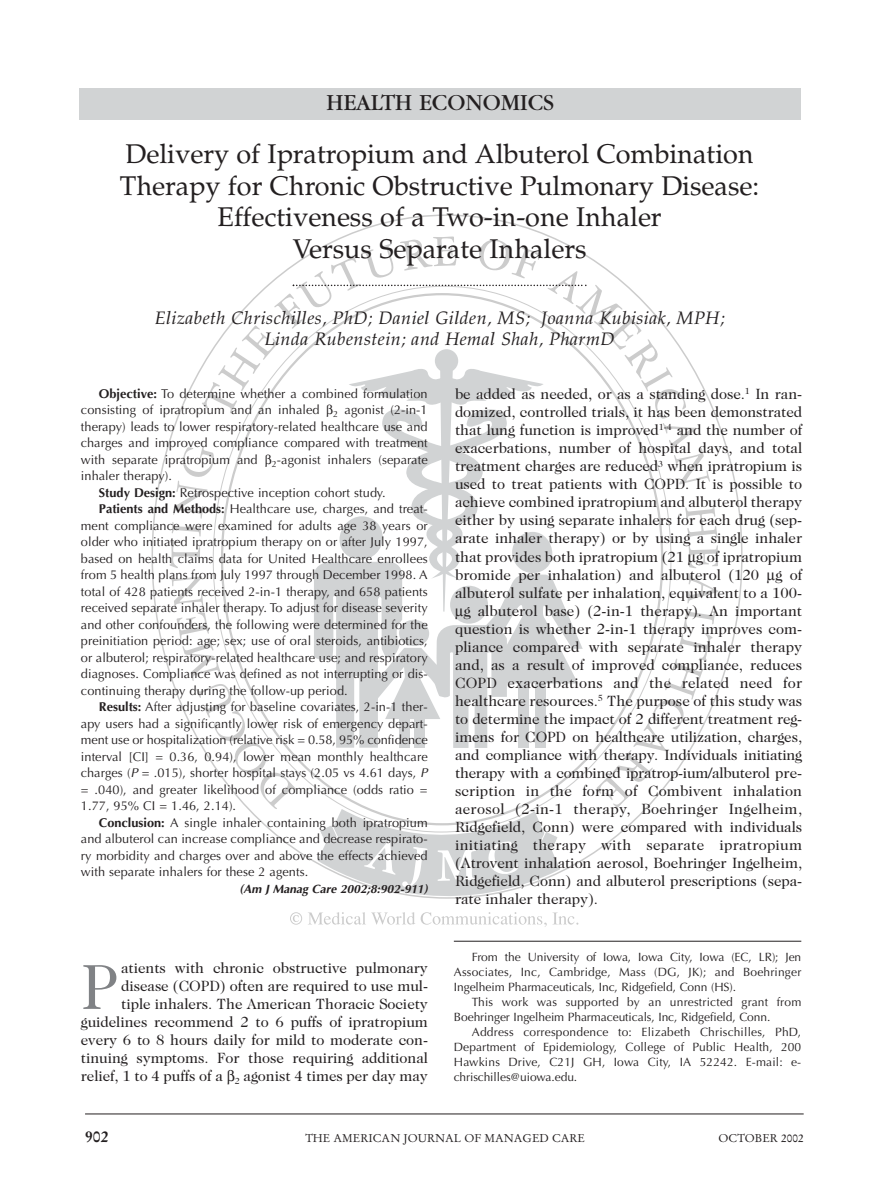
<style>
.page{position:relative;width:878px;height:1202px;background:#fff}
.page>*{position:absolute;margin:0;border:0;box-sizing:border-box;transform-origin:0 0}
.t1{font:64.2px "Caslon Two Twenty Four";color:#808285}
.t2{font:27px/31.5px "Palatino";color:#231f20;text-align:center}
.t3{font:24px "Garamond";color:#231f20}
.t4{font:italic 18px/21px "Palatino";letter-spacing:.025em;color:#231f20;text-align:center}
.t5{font:700 15.75px "Stempel Garamond";color:#231f20}
.t6{font:15px/18px "Caslon Two Twenty Four";letter-spacing:-.005em;color:#231f20;text-align:right}
.t7{font:15px "Caslon Two Twenty Four";letter-spacing:.02em;color:#231f20}
.t8{font:15px "Caslon Two Twenty Four";letter-spacing:.015em;color:#231f20}
.t9{font:12.75px "Optima";letter-spacing:.005em;color:#231f20}
.t10{font:12px/15px "Optima";letter-spacing:-.005em;color:#231f20;text-align:justify}
.t11{font:italic 700 12px "Optima";color:#231f20}
.t12{font:11.25px "Stempel Garamond";color:#231f20}
.s1{font-weight:700}
.s2{font-style:italic}
</style>
<div class="page">
<hr style="left:85px;top:1113px;width:718px;height:1px;background:#231f20">
<div style="left:79px;top:88px;width:722px;height:31px;background:#d1d3d4"></div>
<hr style="left:454px;top:941px;width:347px;height:1px;background:#231f20">
<svg style="left:169px;top:236px;width:549px;height:691px"></svg>
<h3 class="t3" style="left:326px;top:94px;width:229px">HEALTH ECONOMICS</h3>
<h2 class="t2" style="left:120px;top:141px;width:640px">Delivery of Ipratropium and Albuterol Combination Therapy for Chronic Obstructive Pulmonary Disease:<br>Effectiveness of a Two-in-one Inhaler<br>Versus Separate Inhalers</h2>
<h3 class="t4" style="left:155px;top:309px;width:571px">Elizabeth Chrischilles, PhD; Daniel Gilden, MS; Joanna Kubisiak, MPH;<br>Linda Rubenstein; and Hemal Shah, PharmD</h3>
<p class="t9" style="left:99px;top:388px;width:330px"><span class="s1">Objective:</span> To determine whether a combined formulation</p>
<p class="t9" style="left:81px;top:404px;width:348px">consisting of ipratropium and an inhaled <sub>2</sub> agonist (2-in-1</p>
<p class="t9" style="left:81px;top:421px;width:348px">therapy) leads to lower respiratory-related healthcare use and</p>
<p class="t9" style="left:81px;top:437px;width:348px">charges and improved compliance compared with treatment</p>
<p class="t9" style="left:81px;top:454px;width:348px">with separate ipratropium and <sub>2</sub>-agonist inhalers (separate</p>
<p class="t9" style="left:81px;top:470px;width:93px">inhaler therapy).</p>
<p class="t9" style="left:99px;top:487px;width:288px"><span class="s1">Study Design:</span> Retrospective inception cohort study.</p>
<p class="t9" style="left:99px;top:503px;width:330px"><span class="s1">Patients and Methods:</span> Healthcare use, charges, and treat-</p>
<p class="t9" style="left:81px;top:520px;width:348px">ment compliance were examined for adults age 38 years or</p>
<p class="t9" style="left:81px;top:536px;width:348px">older who initiated ipratropium therapy on or after July 1997,</p>
<p class="t9" style="left:81px;top:553px;width:348px">based on health claims data for United Healthcare enrollees</p>
<p class="t9" style="left:81px;top:569px;width:348px">from 5 health plans from July 1997 through December 1998. A</p>
<p class="t9" style="left:81px;top:586px;width:348px">total of 428 patients received 2-in-1 therapy, and 658 patients</p>
<p class="t9" style="left:81px;top:602px;width:348px">received separate inhaler therapy. To adjust for disease severity</p>
<p class="t9" style="left:81px;top:619px;width:348px">and other confounders, the following were determined for the</p>
<p class="t9" style="left:81px;top:635px;width:348px">preinitiation period: age; sex; use of oral steroids, antibiotics,</p>
<p class="t9" style="left:81px;top:652px;width:348px">or albuterol; respiratory-related healthcare use; and respiratory</p>
<p class="t9" style="left:81px;top:668px;width:348px">diagnoses. Compliance was defined as not interrupting or dis-</p>
<p class="t9" style="left:81px;top:685px;width:268px">continuing therapy during the follow-up period.</p>
<p class="t9" style="left:99px;top:701px;width:330px"><span class="s1">Results:</span> After adjusting for baseline covariates, 2-in-1 ther-</p>
<p class="t9" style="left:81px;top:718px;width:348px">apy users had a significantly lower risk of emergency depart-</p>
<p class="t9" style="left:81px;top:734px;width:348px">ment use or hospitalization (relative risk = 0.58, 95% confidence</p>
<p class="t9" style="left:81px;top:751px;width:348px">interval [CI] = 0.36, 0.94), lower mean monthly healthcare</p>
<p class="t9" style="left:81px;top:767px;width:348px">charges (<span class="s2">P</span> = .015), shorter hospital stays (2.05 vs 4.61 days, <span class="s2">P</span></p>
<p class="t9" style="left:81px;top:784px;width:348px">= .040), and greater likelihood of compliance (odds ratio =</p>
<p class="t9" style="left:81px;top:800px;width:157px">1.77, 95% CI = 1.46, 2.14).</p>
<p class="t9" style="left:99px;top:817px;width:330px"><span class="s1">Conclusion:</span> A single inhaler containing both ipratropium</p>
<p class="t9" style="left:81px;top:833px;width:348px">and albuterol can increase compliance and decrease respirato-</p>
<p class="t9" style="left:81px;top:850px;width:348px">ry morbidity and charges over and above the effects achieved</p>
<p class="t9" style="left:81px;top:866px;width:229px">with separate inhalers for these 2 agents.</p>
<p class="t11" style="left:239px;top:883px;width:190px">(Am J Manag Care 2002;8:902-911)</p>
<p class="t6" style="left:81px;top:959px;width:348px">atients with chronic obstructive pulmonary disease (COPD) often are required to use mul-<br>tiple inhalers. The American Thoracic Society guidelines recommend 2 to 6 puffs of ipratropium every 6 to 8 hours daily for mild to moderate con&shy;tinuing symptoms. For those requiring additional relief, 1 to 4 puffs of a <sub>2</sub> agonist 4 times per day may</p>
<h1 class="t1" style="left:81px;top:962px;width:38px">P</h1>
<p class="t6" style="left:455px;top:386px;width:348px">be added as needed, or as a standing dose.<sup>1</sup> In ran-</p>
<p class="t6" style="left:455px;top:404px;width:348px">domized, controlled trials, it has been demonstrated</p>
<p class="t6" style="left:455px;top:422px;width:348px">that lung function is improved<sup>1-4</sup> and the number of</p>
<p class="t6" style="left:455px;top:440px;width:348px">exacerbations, number of hospital days, and total</p>
<p class="t6" style="left:455px;top:458px;width:348px">treatment charges are reduced<sup>3</sup> when ipratropium is</p>
<p class="t6" style="left:455px;top:476px;width:348px">used to treat patients with COPD. It is possible to</p>
<p class="t6" style="left:455px;top:494px;width:348px">achieve combined ipratropium and albuterol therapy</p>
<p class="t6" style="left:455px;top:512px;width:348px">either by using separate inhalers for each drug (sep-</p>
<p class="t6" style="left:455px;top:530px;width:348px">arate inhaler therapy) or by using a single inhaler</p>
<p class="t6" style="left:455px;top:548px;width:348px">that provides both ipratropium (21 g of ipratropium</p>
<p class="t6" style="left:455px;top:566px;width:348px">bromide per inhalation) and albuterol (120 g of</p>
<p class="t6" style="left:455px;top:584px;width:348px">albuterol sulfate per inhalation, equivalent to a 100-</p>
<p class="t6" style="left:463px;top:602px;width:340px">g albuterol base) (2-in-1 therapy). An important</p>
<p class="t6" style="left:455px;top:620px;width:348px">question is whether 2-in-1 therapy improves com-</p>
<p class="t6" style="left:455px;top:638px;width:348px">pliance compared with separate inhaler therapy</p>
<p class="t6" style="left:455px;top:656px;width:348px">and, as a result of improved compliance, reduces</p>
<p class="t6" style="left:455px;top:674px;width:348px">COPD exacerbations and the related need for</p>
<p class="t6" style="left:455px;top:692px;width:348px">healthcare resources.<sup>5</sup> The purpose of this study was</p>
<p class="t6" style="left:455px;top:710px;width:348px">to determine the impact of 2 different treatment reg-</p>
<p class="t6" style="left:455px;top:728px;width:348px">imens for COPD on healthcare utilization, charges,</p>
<p class="t6" style="left:455px;top:746px;width:348px">and compliance with therapy. Individuals initiating</p>
<p class="t6" style="left:455px;top:764px;width:348px">therapy with a combined ipratrop-ium/albuterol pre-</p>
<p class="t6" style="left:455px;top:782px;width:348px">scription in the form of Combivent inhalation</p>
<p class="t7" style="left:455px;top:802px;width:348px">aerosol (2-in-1 therapy, Boehringer Ingelheim,</p>
<p class="t6" style="left:455px;top:818px;width:348px">Ridgefield, Conn) were compared with individuals</p>
<p class="t8" style="left:455px;top:838px;width:348px">initiating therapy with separate ipratropium</p>
<p class="t6" style="left:455px;top:854px;width:348px">(Atrovent inhalation aerosol, Boehringer Ingelheim,</p>
<p class="t6" style="left:455px;top:872px;width:348px">Ridgefield, Conn) and albuterol prescriptions (sepa-</p>
<p class="t6" style="left:455px;top:890px;width:144px">rate inhaler therapy).</p>
<p class="t10" style="left:454px;top:950px;width:349px;text-indent:18px">From the University of Iowa, Iowa City, Iowa (EC, LR); Jen Associates, Inc, Cambridge, Mass (DG, JK); and Boehringer Ingelheim Pharmaceuticals, Inc, Ridgefield, Conn (HS).</p>
<p class="t10" style="left:454px;top:995px;width:349px;text-indent:18px">This work was supported by an unrestricted grant from<br>Boehringer Ingelheim Pharmaceuticals, Inc, Ridgefield, Conn.</p>
<p class="t10" style="left:454px;top:1025px;width:349px;text-indent:18px">Address correspondence to: Elizabeth Chrischilles, PhD, Department of Epidemiology, College of Public Health, 200<br>Hawkins Drive, C21J GH, Iowa City, IA 52242. E-mail: e&shy;chrischilles@uiowa.edu.</p>
<p class="t5" style="left:85px;top:1130px;width:25px">902</p>
<p class="t12" style="left:305px;top:1133px;width:281px">THE AMERICAN JOURNAL OF MANAGED CARE</p>
<p class="t12" style="left:718px;top:1133px;width:86px">OCTOBER 2002</p>
</div>
